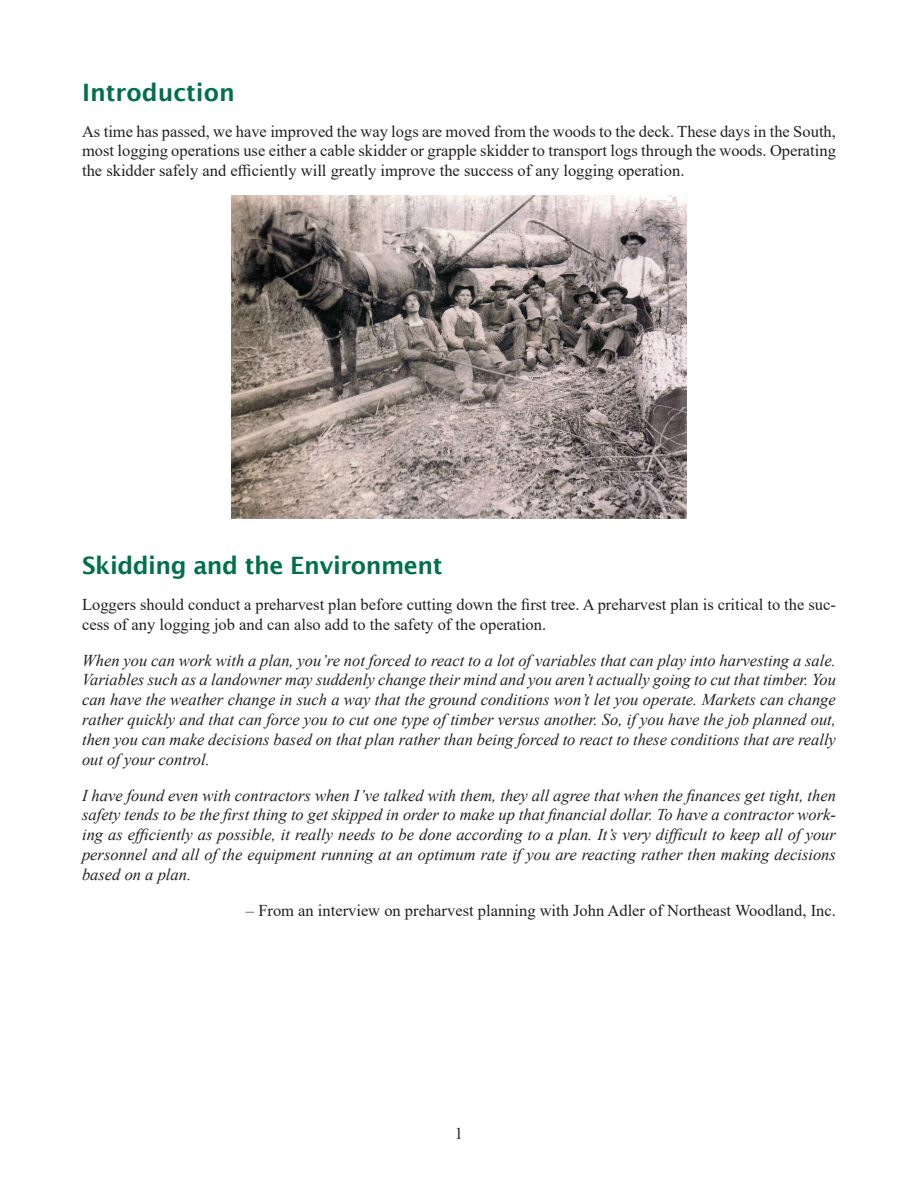
<style>
.page{position:relative;width:918px;height:1188px;background:#fff}
.page>*{position:absolute;margin:0;border:0;box-sizing:border-box;transform-origin:0 0}
.Subhead_1{font:600 24px "Lucida Sans";letter-spacing:-.02em;color:#007049}
.Subhead_1-2{font:600 24px "Lucida Sans";color:#007049}
.Body{font:italic 16.5px/19.8px "Times New Roman";color:#231f20;text-align:justify}
.Body-2{font:16.5px/19.8px "Times New Roman";color:#231f20;text-align:justify}
</style>
<div class="page">
<img style="left:232px;top:196px;width:454px;height:322px">
<p class="Subhead_1-2" style="left:82px;top:78px;width:154px">Introduction</p>
<p class="Body-2" style="left:82px;top:121px;width:755px">As time has passed, we have improved the way logs are moved from the woods to the deck. These days in the South, most logging operations use either a cable skidder or grapple skidder to transport logs through the woods. Operating the skidder safely and efficiently will greatly improve the success of any logging operation.</p>
<p class="Subhead_1" style="left:82px;top:552px;width:362px">Skidding and the Environment</p>
<p class="Body-2" style="left:82px;top:594px;width:755px">Loggers should conduct a preharvest plan before cutting down the first tree. A preharvest plan is critical to the suc&shy;cess of any logging job and can also add to the safety of the operation.</p>
<p class="Body" style="left:82px;top:650px;width:755px">When you can work with a plan, you’re not forced to react to a lot of variables that can play into harvesting a sale.<br>Variables such as a landowner may suddenly change their mind and you aren’t actually going to cut that timber. You can have the weather change in such a way that the ground conditions won’t let you operate. Markets can change rather quickly and that can force you to cut one type of timber versus another. So, if you have the job planned out, then you can make decisions based on that plan rather than being forced to react to these conditions that are really out of your control.</p>
<p class="Body" style="left:82px;top:785px;width:755px">I have found even with contractors when I’ve talked with them, they all agree that when the finances get tight, then safety tends to be the first thing to get skipped in order to make up that financial dollar. To have a contractor work&shy;ing as efficiently as possible, it really needs to be done according to a plan. It’s very difficult to keep all of your personnel and all of the equipment running at an optimum rate if you are reacting rather then making decisions based on a plan.</p>
<p class="Body-2" style="left:246px;top:900px;width:591px">– From an interview on preharvest planning with John Adler of Northeast Woodland, Inc.</p>
<p class="Body-2" style="left:455px;top:1123px;width:10px">1</p>
</div>
